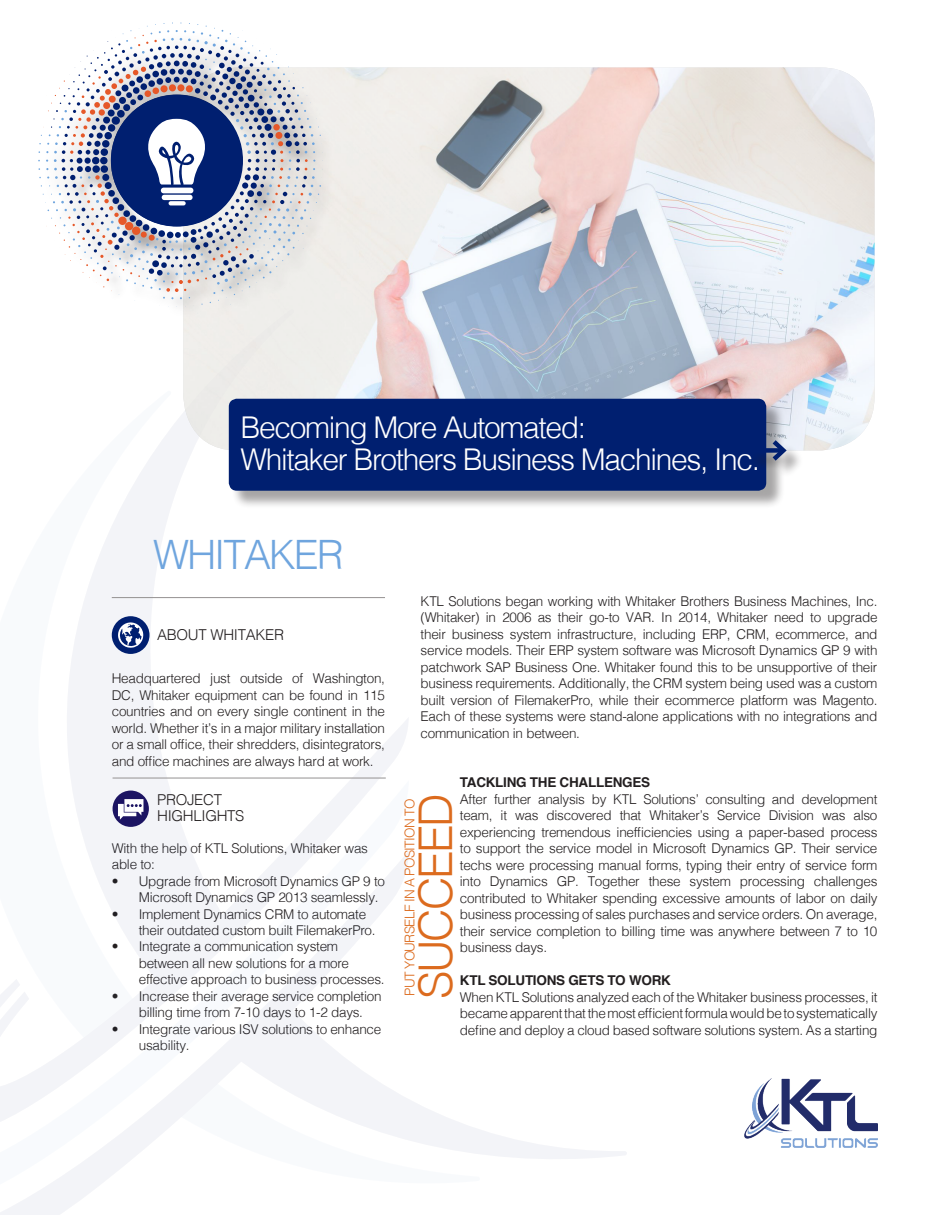
<style>
.page{position:relative;width:945px;height:1215px;background:#fff}
.page>*{position:absolute;margin:0;border:0;box-sizing:border-box;transform-origin:0 0}
.t1{font:300 46.5px "Helvetica";letter-spacing:-.05em;color:#dc6b1e}
.t2{font:300 40.5px "Helvetica";letter-spacing:-.05em;color:#6fa5de}
.t3{font:300 30px/32px "Helvetica";letter-spacing:-.045em;color:#fff}
.t4{font:300 15px/16.5px "Helvetica";letter-spacing:-.02em;color:#231f20}
.t5{font:300 13.5px/16.5px "Helvetica";letter-spacing:-.02em;color:#231f20}
.t6{font:700 13.5px "Helvetica";letter-spacing:-.02em;color:#231f20}
.t7{font:300 13.5px "Helvetica";letter-spacing:-.05em;color:#dc6b1e}
</style>
<div class="page">
<svg style="left:171px;top:414px;width:123px;height:185px"></svg>
<svg style="left:480px;top:1130px;width:147px;height:29px"></svg>
<svg style="left:409px;top:1100px;width:71px;height:54px"></svg>
<svg style="left:67px;top:429px;width:104px;height:288px;fill:#f3f4f8"></svg>
<svg style="left:0;top:1202px;width:77px;height:13px"></svg>
<svg style="left:0;top:717px;width:409px;height:485px"></svg>
<img style="left:183px;top:68px;width:692px;height:382px">
<div style="left:231px;top:401px;width:554px;height:109px;background:#231f20;opacity:.4"></div>
<div style="left:229px;top:399px;width:537px;height:92px;background:#001f70;border-radius:8px"></div>
<div style="left:749px;top:444px;width:55px;height:34px;background:#231f20;opacity:.4"></div>
<div style="left:746px;top:448px;width:37px;height:5px;background:#001f70"></div>
<svg style="left:768px;top:435px;width:22px;height:30px"></svg>
<img style="left:745px;top:1078px;width:133px;height:69px">
<div style="left:112px;top:616px;width:38px;height:38px;background:#001f70;border-radius:50%"></div>
<svg style="left:118px;top:622px;width:26px;height:26px"></svg>
<hr style="left:112px;top:597px;width:273px;height:1px;background:#949191">
<hr style="left:113px;top:778px;width:273px;height:1px;background:#949191">
<div style="left:113px;top:791px;width:36px;height:36px;background:#1c1463;border-radius:50%"></div>
<svg style="left:118px;top:799px;width:25px;height:21px"></svg>
<div style="left:42px;top:26px;width:297px;height:296px;background:#231f20;opacity:.5"></div>
<svg style="left:38px;top:22px;width:291px;height:292px"></svg>
<div style="left:161px;top:188px;width:32px;height:5px;background:#fff;border-radius:3px"></div>
<div style="left:162px;top:195px;width:31px;height:5px;background:#fff;border-radius:3px"></div>
<svg style="left:169px;top:201px;width:17px;height:4px"></svg>
<h3 class="t3" style="left:240px;top:409px;width:521px">Becoming More Automated:<br>Whitaker Brothers Business Machines, Inc.</h3>
<h2 class="t2" style="left:153px;top:520px;width:192px">WHITAKER</h2>
<p class="t4" style="left:157px;top:625px;width:128px">ABOUT WHITAKER</p>
<p class="t5" style="left:112px;top:669px;width:275px;text-align:justify">Headquartered just outside of Washington, DC, Whitaker equipment can be found in 115 countries and on every single continent in the world. Whether it’s in a major military installation or a small office, their shredders, disintegrators, and office machines are always hard at work.</p>
<p class="t4" style="left:157px;top:790px;width:89px">PROJECT<br>HIGHLIGHTS</p>
<p class="t5" style="left:112px;top:839px;width:258px">With the help of KTL Solutions, Whitaker was able to:</p>
<p class="t5" style="left:139px;top:872px;width:248px;text-indent:-27px">• Upgrade from Microsoft Dynamics GP 9 to<br>Microsoft Dynamics GP 2013 seamlessly.</p>
<p class="t5" style="left:139px;top:905px;width:238px;text-indent:-27px">• Implement Dynamics CRM to automate their outdated custom built FilemakerPro.</p>
<p class="t5" style="left:139px;top:938px;width:247px;text-indent:-27px">• Integrate a communication system between all new solutions for a more effective approach to business processes.</p>
<p class="t5" style="left:139px;top:987px;width:244px;text-indent:-27px">• Increase their average service completion billing time from 7-10 days to 1-2 days.</p>
<p class="t5" style="left:139px;top:1020px;width:244px;text-indent:-27px">• Integrate various ISV solutions to enhance usability.</p>
<p class="t5" style="left:421px;top:592px;width:458px;text-align:justify">KTL Solutions began working with Whitaker Brothers Business Machines, Inc. (Whitaker) in 2006 as their go-to VAR. In 2014, Whitaker need to upgrade their business system infrastructure, including ERP, CRM, ecommerce, and service models. Their ERP system software was Microsoft Dynamics GP 9 with patchwork SAP Business One. Whitaker found this to be unsupportive of their business requirements. Additionally, the CRM system being used was a custom built version of FilemakerPro, while their ecommerce platform was Magento.<br>Each of these systems were stand-alone applications with no integrations and communication in between.</p>
<p class="t6" style="left:460px;top:772px;width:192px">TACKLING THE CHALLENGES</p>
<p class="t5" style="left:460px;top:790px;width:419px;text-align:justify">After further analysis by KTL Solutions’ consulting and development team, it was discovered that Whitaker’s Service Division was also experiencing tremendous inefficiencies using a paper-based process to support the service model in Microsoft Dynamics GP. Their service techs were processing manual forms, typing their entry of service form into Dynamics GP. Together these system processing challenges contributed to Whitaker spending excessive amounts of labor on daily business processing of sales purchases and service orders. On average, their service completion to billing time was anywhere between 7 to 10 business days.</p>
<p class="t6" style="left:460px;top:970px;width:213px">KTL SOLUTIONS GETS TO WORK</p>
<p class="t5" style="left:460px;top:988px;width:419px;text-align:justify">When KTL Solutions analyzed each of the Whitaker business processes, it became apparent that the most efficient formula would be to systematically define and deploy a cloud based software solutions system. As a starting</p>
<p class="t7" style="left:398px;top:996px;width:199px;rotate:-90deg">PUT YOURSELF IN A POSITION TO</p>
<h1 class="t1" style="left:396px;top:999px;width:207px;rotate:-90deg">SUCCEED</h1>
</div>
